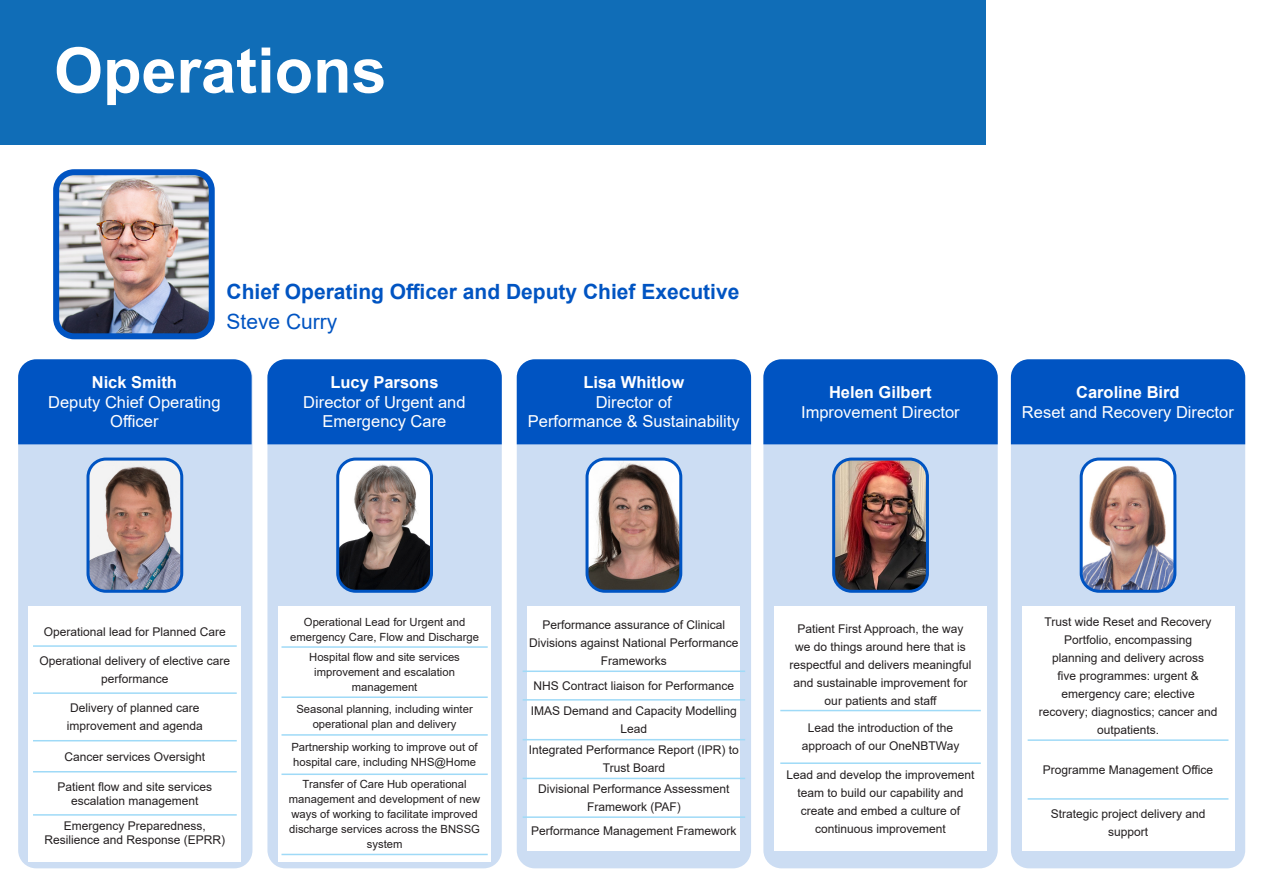
<style>
.page{position:relative;width:1263px;height:893px;background:#fff}
.page>*{position:absolute;margin:0;border:0;box-sizing:border-box;transform-origin:0 0}
.t1{font:700 63px "Arial";color:#fff}
.t2{font:700 21px "Arial";color:#0054c2}
.t3{font:21px "Arial";color:#0054c2}
.t4{font:16.5px/19.5px "Arial";color:#fff;text-align:center}
.t5{font:700 16.5px "Arial";color:#fff}
.t6{font:12px/18px "Arial";color:#231f20;text-align:center}
.t7{font:11.25px/15px "Arial";color:#231f20;text-align:center}
</style>
<div class="page">
<div style="left:0;top:0;width:1263px;height:145px;background:#106db7"></div>
<div style="left:18px;top:359px;width:234px;height:509px;background:#ccddf3;border-radius:18px"></div>
<div style="left:29px;top:606px;width:212px;height:255px;background:#fff"></div>
<hr style="left:33px;top:645px;width:204px;height:2px;background:#9fdaf7">
<hr style="left:33px;top:692px;width:204px;height:2px;background:#9fdaf7">
<hr style="left:33px;top:740px;width:204px;height:1px;background:#9fdaf7">
<hr style="left:33px;top:771px;width:204px;height:1px;background:#9fdaf7">
<hr style="left:33px;top:814px;width:204px;height:2px;background:#9fdaf7">
<img style="left:88px;top:459px;width:94px;height:130px">
<div style="left:87px;top:458px;width:96px;height:135px;border:3px solid #0054c2;border-radius:18px"></div>
<div style="left:18px;top:359px;width:234px;height:85px;background:#0054c2"></div>
<div style="left:517px;top:359px;width:234px;height:509px;background:#ccddf3;border-radius:18px"></div>
<div style="left:528px;top:606px;width:212px;height:245px;background:#fff"></div>
<hr style="left:523px;top:670px;width:222px;height:2px;background:#9fdaf7">
<hr style="left:523px;top:699px;width:222px;height:2px;background:#9fdaf7">
<hr style="left:523px;top:739px;width:222px;height:1px;background:#9fdaf7">
<hr style="left:523px;top:778px;width:222px;height:1px;background:#9fdaf7">
<hr style="left:523px;top:816px;width:222px;height:2px;background:#9fdaf7">
<img style="left:589px;top:459px;width:92px;height:130px">
<div style="left:585px;top:458px;width:97px;height:135px;border:3px solid #0054c2;border-radius:18px"></div>
<div style="left:517px;top:359px;width:234px;height:85px;background:#0054c2"></div>
<img style="left:60px;top:176px;width:148px;height:156px">
<div style="left:53px;top:169px;width:162px;height:170px;border:6px solid #0054c2;border-radius:18px"></div>
<div style="left:763px;top:359px;width:235px;height:509px;background:#ccddf3;border-radius:18px"></div>
<div style="left:774px;top:606px;width:213px;height:245px;background:#fff"></div>
<hr style="left:780px;top:710px;width:201px;height:1px;background:#9fdaf7">
<hr style="left:780px;top:762px;width:201px;height:2px;background:#9fdaf7">
<img style="left:836px;top:460px;width:89px;height:129px">
<div style="left:832px;top:458px;width:97px;height:135px;border:3px solid #0054c2;border-radius:18px"></div>
<div style="left:763px;top:359px;width:235px;height:85px;background:#0054c2"></div>
<div style="left:1011px;top:359px;width:234px;height:509px;background:#ccddf3;border-radius:18px"></div>
<div style="left:1022px;top:606px;width:212px;height:245px;background:#fff"></div>
<hr style="left:1028px;top:739px;width:200px;height:2px;background:#9fdaf7">
<hr style="left:1028px;top:798px;width:200px;height:2px;background:#9fdaf7">
<img style="left:1081px;top:459px;width:94px;height:130px">
<div style="left:1080px;top:458px;width:96px;height:135px;border:3px solid #0054c2;border-radius:18px"></div>
<div style="left:1011px;top:359px;width:234px;height:85px;background:#0054c2"></div>
<div style="left:267px;top:359px;width:235px;height:509px;background:#ccddf3;border-radius:18px"></div>
<div style="left:278px;top:606px;width:213px;height:255px;background:#fff"></div>
<hr style="left:281px;top:646px;width:207px;height:2px;background:#9fdaf7">
<hr style="left:281px;top:696px;width:207px;height:2px;background:#9fdaf7">
<hr style="left:281px;top:734px;width:207px;height:2px;background:#9fdaf7">
<hr style="left:281px;top:773px;width:207px;height:2px;background:#9fdaf7">
<hr style="left:281px;top:854px;width:207px;height:1px;background:#9fdaf7">
<img style="left:340px;top:459px;width:89px;height:130px">
<div style="left:336px;top:458px;width:97px;height:135px;border:3px solid #0054c2;border-radius:18px"></div>
<div style="left:267px;top:359px;width:235px;height:85px;background:#0054c2"></div>
<div style="left:986px;top:0;width:276px;height:145px;background:#fff"></div>
<p class="t1" style="left:54px;top:26px;width:334px">Operations</p>
<p class="t2" style="left:227px;top:277px;width:514px">Chief Operating Officer and Deputy Chief Executive</p>
<p class="t3" style="left:227px;top:308px;width:112px">Steve Curry</p>
<p class="t5" style="left:92px;top:371px;width:87px">Nick Smith</p>
<p class="t4" style="left:48px;top:392px;width:174px">Deputy Chief Operating<br>Officer</p>
<p class="t5" style="left:330px;top:371px;width:110px">Lucy Parsons</p>
<p class="t4" style="left:303px;top:392px;width:164px">Director of Urgent and<br>Emergency Care</p>
<p class="t5" style="left:583px;top:371px;width:102px">Lisa Whitlow</p>
<p class="t4" style="left:596px;top:392px;width:78px">Director of</p>
<p class="t4" style="left:528px;top:412px;width:213px">Performance &amp; Sustainability</p>
<p class="t5" style="left:829px;top:381px;width:104px">Helen Gilbert</p>
<p class="t4" style="left:801px;top:402px;width:160px">Improvement Director</p>
<p class="t5" style="left:1076px;top:381px;width:105px">Caroline Bird</p>
<p class="t4" style="left:1022px;top:402px;width:213px">Reset and Recovery Director</p>
<p class="t6" style="left:44px;top:623px;width:184px">Operational lead for Planned Care</p>
<p class="t6" style="left:39px;top:652px;width:192px">Operational delivery of elective care performance</p>
<p class="t6" style="left:67px;top:699px;width:138px;text-align:left">Delivery of planned care improvement and agenda</p>
<p class="t6" style="left:65px;top:747px;width:142px">Cancer services Oversight</p>
<p class="t6" style="left:58px;top:779px;width:156px;line-height:14.4px">Patient flow and site services escalation management</p>
<p class="t6" style="left:44px;top:818px;width:182px;line-height:14.4px">Emergency Preparedness,<br>Resilience and Response (EPRR)</p>
<p class="t7" style="left:290px;top:614px;width:190px">Operational Lead for Urgent and emergency Care, Flow and Discharge</p>
<p class="t7" style="left:309px;top:650px;width:152px">Hospital flow and site services improvement and escalation management</p>
<p class="t7" style="left:296px;top:701px;width:178px">Seasonal planning, including winter operational plan and delivery</p>
<p class="t7" style="left:291px;top:740px;width:188px;text-align:left">Partnership working to improve out of hospital care, including NHS@Home</p>
<p class="t7" style="left:289px;top:777px;width:193px">Transfer of Care Hub operational management and development of new ways of working to facilitate improved discharge services across the BNSSG system</p>
<p class="t6" style="left:529px;top:616px;width:211px">Performance assurance of Clinical<br>Divisions against National Performance<br>Frameworks</p>
<p class="t6" style="left:533px;top:677px;width:202px">NHS Contract liaison for Performance</p>
<p class="t6" style="left:531px;top:702px;width:208px">IMAS Demand and Capacity Modelling<br>Lead</p>
<p class="t6" style="left:529px;top:741px;width:212px">Integrated Performance Report (IPR) to<br>Trust Board</p>
<p class="t6" style="left:538px;top:780px;width:193px">Divisional Performance Assessment<br>Framework (PAF)</p>
<p class="t6" style="left:531px;top:821px;width:207px">Performance Management Framework</p>
<p class="t6" style="left:789px;top:619px;width:184px">Patient First Approach, the way we do things around here that is respectful and delivers meaningful and sustainable improvement for our patients and staff</p>
<p class="t6" style="left:802px;top:719px;width:159px">Lead the introduction of the approach of our OneNBTWay</p>
<p class="t6" style="left:786px;top:765px;width:190px">Lead and develop the improvement team to build our capability and create and embed a culture of continuous improvement</p>
<p class="t6" style="left:1039px;top:613px;width:180px">Trust wide Reset and Recovery<br>Portfolio, encompassing<br>planning and delivery across<br>five programmes: urgent &amp; emergency care; elective recovery; diagnostics; cancer and outpatients.</p>
<p class="t6" style="left:1043px;top:761px;width:172px">Programme Management Office</p>
<p class="t6" style="left:1051px;top:804px;width:156px">Strategic project delivery and support</p>
</div>
